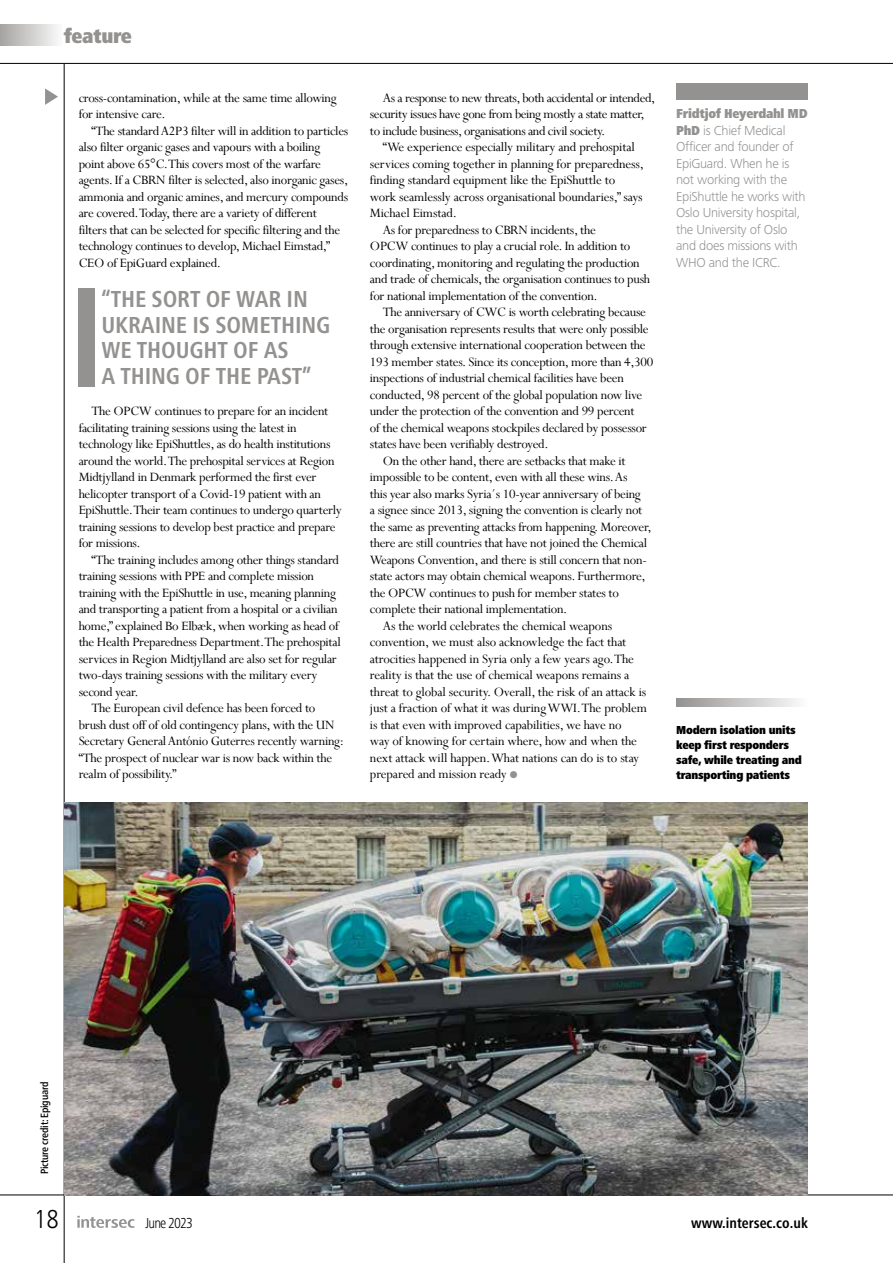
<style>
.page{position:relative;width:893px;height:1263px;background:#fff}
.page>*{position:absolute;margin:0;border:0;box-sizing:border-box;transform-origin:0 0}
.t1{font:300 condensed 27px "Frutiger Next LTW1 G";color:#000}
.t2{font:700 condensed 24px/25.5px "Frutiger Next LT";letter-spacing:-.005em;color:#949290}
.t3{font:900 condensed 21px "Frutiger Next Pro";letter-spacing:-.02em;color:#949290}
.t4{font:700 condensed 15px "Frutiger Next LT";color:#000}
.t5{font:300 condensed 15px "Frutiger Next LTW1 G";letter-spacing:-.06em;color:#000}
.t6{font:14.25px/16.5px "Perpetua";letter-spacing:-.02em;color:#000}
.t7{font:300 13.5px/16.5px "Frutiger Next LT";letter-spacing:-.02em;color:#949290}
.t8{font:900 condensed 13.5px "Frutiger Next Pro";letter-spacing:-.02em;color:#949290}
.t9{font:900 condensed 12px/15px "Frutiger Next Pro";letter-spacing:-.02em;color:#000}
.t10{font:500 condensed 10.5px "Frutiger Neue LT Pro";letter-spacing:-.02em;color:#000}
.s1{color:#949290}
.s2{font-family:"Frutiger Next Pro";font-weight:900;font-stretch:condensed}
</style>
<div class="page">
<div style="left:676px;top:83px;width:132px;height:16px;background:#949290"></div>
<hr style="left:0;top:1194px;width:893px;height:1px;background:#000">
<hr style="left:64px;top:64px;width:1px;height:1199px;background:#000">
<hr style="left:0;top:63px;width:893px;height:1px;background:#000">
<svg style="left:77px;top:1216px;width:58px;height:12px"></svg>
<svg style="left:45px;top:88px;width:13px;height:17px"></svg>
<div style="left:0;top:25px;width:63px;height:21px;background:linear-gradient(to right,#a5a4a2,#fcfcfc)"></div>
<svg style="left:676px;top:698px;width:122px;height:9px"></svg>
<img style="left:65px;top:802px;width:743px;height:393px">
<div style="left:78px;top:288px;width:17px;height:99px;background:#949290"></div>
<h3 class="t3" style="left:64px;top:24px;width:70px">feature</h3>
<p class="t6" style="left:79px;top:89px;width:260px">cross-contamination, while at the same time allowing for intensive care.</p>
<p class="t6" style="left:79px;top:122px;width:271px;text-indent:13px">“The standard A2P3 filter will in addition to particles also filter organic gases and vapours with a boiling point above 65°C. This covers most of the warfare agents. If a CBRN filter is selected, also inorganic gases, ammonia and organic amines, and mercury compounds are covered. Today, there are a variety of different filters that can be selected for specific filtering and the technology continues to develop, Michael Eimstad,” CEO of EpiGuard explained.</p>
<h2 class="t2" style="left:101px;top:287px;width:231px">“THE SORT OF WAR IN<br>UKRAINE IS SOMETHING<br>WE THOUGHT OF AS<br>A THING OF THE PAST”</h2>
<p class="t6" style="left:79px;top:402px;width:265px;text-indent:13px">The OPCW continues to prepare for an incident facilitating training sessions using the latest in technology like EpiShuttles, as do health institutions around the world. The prehospital services at Region Midtjylland in Denmark performed the first ever helicopter transport of a Covid-19 patient with an EpiShuttle. Their team continues to undergo quarterly training sessions to develop best practice and prepare for missions.</p>
<p class="t6" style="left:91px;top:551px;width:249px">“The training includes among other things standard</p>
<p class="t6" style="left:79px;top:567px;width:237px">training sessions with PPE and complete mission</p>
<p class="t6" style="left:79px;top:584px;width:259px">training with the EpiShuttle in use, meaning planning</p>
<p class="t6" style="left:79px;top:600px;width:260px">and transporting a patient from a hospital or a civilian</p>
<p class="t6" style="left:79px;top:617px;width:262px">home,” explained Bo Elbæk, when working as head of</p>
<p class="t6" style="left:79px;top:633px;width:264px">the Health Preparedness Department. The prehospital</p>
<p class="t6" style="left:79px;top:650px;width:260px">services in Region Midtjylland are also set for regular</p>
<p class="t6" style="left:79px;top:666px;width:240px">two-days training sessions with the military every</p>
<p class="t6" style="left:79px;top:683px;width:61px">second year.</p>
<p class="t6" style="left:91px;top:699px;width:226px">The European civil defence has been forced to</p>
<p class="t6" style="left:79px;top:716px;width:257px">brush dust off of old contingency plans, with the UN</p>
<p class="t6" style="left:79px;top:732px;width:267px">Secretary General António Guterres recently warning:</p>
<p class="t6" style="left:79px;top:749px;width:255px">“The prospect of nuclear war is now back within the</p>
<p class="t6" style="left:79px;top:765px;width:99px">realm of possibility.”</p>
<p class="t6" style="left:370px;top:89px;width:287px;text-indent:13px">As a response to new threats, both accidental or intended, security issues have gone from being mostly a state matter, to include business, organisations and civil society.</p>
<p class="t6" style="left:383px;top:138px;width:254px">“We experience especially military and prehospital</p>
<p class="t6" style="left:370px;top:155px;width:275px">services coming together in planning for preparedness,</p>
<p class="t6" style="left:370px;top:171px;width:247px">finding standard equipment like the EpiShuttle to</p>
<p class="t6" style="left:370px;top:188px;width:274px">work seamlessly across organisational boundaries,” says</p>
<p class="t6" style="left:370px;top:204px;width:89px">Michael Eimstad.</p>
<p class="t6" style="left:383px;top:221px;width:215px">As for preparedness to CBRN incidents, the</p>
<p class="t6" style="left:370px;top:237px;width:262px">OPCW continues to play a crucial role. In addition to</p>
<p class="t6" style="left:370px;top:254px;width:271px">coordinating, monitoring and regulating the production</p>
<p class="t6" style="left:370px;top:270px;width:282px">and trade of chemicals, the organisation continues to push</p>
<p class="t6" style="left:370px;top:287px;width:229px">for national implementation of the convention.</p>
<p class="t6" style="left:383px;top:303px;width:265px">The anniversary of CWC is worth celebrating because</p>
<p class="t6" style="left:370px;top:320px;width:280px">the organisation represents results that were only possible</p>
<p class="t6" style="left:370px;top:336px;width:277px">through extensive international cooperation between the</p>
<p class="t6" style="left:370px;top:353px;width:285px">193 member states. Since its conception, more than 4,300</p>
<p class="t6" style="left:370px;top:369px;width:255px">inspections of industrial chemical facilities have been</p>
<p class="t6" style="left:370px;top:386px;width:274px">conducted, 98 percent of the global population now live</p>
<p class="t6" style="left:370px;top:402px;width:266px">under the protection of the convention and 99 percent</p>
<p class="t6" style="left:370px;top:419px;width:278px">of the chemical weapons stockpiles declared by possessor</p>
<p class="t6" style="left:370px;top:435px;width:180px">states have been verifiably destroyed.</p>
<p class="t6" style="left:383px;top:452px;width:244px">On the other hand, there are setbacks that make it</p>
<p class="t6" style="left:370px;top:468px;width:259px">impossible to be content, even with all these wins. As</p>
<p class="t6" style="left:370px;top:485px;width:272px">this year also marks Syria´s 10-year anniversary of being</p>
<p class="t6" style="left:370px;top:501px;width:274px">a signee since 2013, signing the convention is clearly not</p>
<p class="t6" style="left:370px;top:518px;width:283px">the same as preventing attacks from happening. Moreover,</p>
<p class="t6" style="left:370px;top:534px;width:279px">there are still countries that have not joined the Chemical</p>
<p class="t6" style="left:370px;top:551px;width:278px">Weapons Convention, and there is still concern that non-</p>
<p class="t6" style="left:370px;top:567px;width:277px">state actors may obtain chemical weapons. Furthermore,</p>
<p class="t6" style="left:370px;top:584px;width:251px">the OPCW continues to push for member states to</p>
<p class="t6" style="left:370px;top:600px;width:199px">complete their national implementation.</p>
<p class="t6" style="left:383px;top:617px;width:231px">As the world celebrates the chemical weapons</p>
<p class="t6" style="left:370px;top:633px;width:258px">convention, we must also acknowledge the fact that</p>
<p class="t6" style="left:370px;top:650px;width:266px">atrocities happened in Syria only a few years ago. The</p>
<p class="t6" style="left:370px;top:666px;width:261px">reality is that the use of chemical weapons remains a</p>
<p class="t6" style="left:370px;top:683px;width:278px">threat to global security. Overall, the risk of an attack is</p>
<p class="t6" style="left:370px;top:699px;width:278px">just a fraction of what it was during WWI. The problem</p>
<p class="t6" style="left:370px;top:716px;width:253px">is that even with improved capabilities, we have no</p>
<p class="t6" style="left:370px;top:732px;width:268px">way of knowing for certain where, how and when the</p>
<p class="t6" style="left:370px;top:749px;width:271px">next attack will happen. What nations can do is to stay</p>
<p class="t6" style="left:370px;top:765px;width:149px">prepared and mission ready <span class="s1">●</span></p>
<p class="t8" style="left:676px;top:106px;width:133px">Fridtjof Heyerdahl MD</p>
<p class="t7" style="left:676px;top:122px;width:131px"><span class="s2">PhD</span> is Chief Medical<br>Officer and founder of<br>EpiGuard. When he is not working with the<br>EpiShuttle he works with<br>Oslo University hospital, the University of Oslo and does missions with<br>WHO and the ICRC.</p>
<p class="t9" style="left:676px;top:722px;width:127px">Modern isolation units keep first responders safe, while treating and transporting patients</p>
<p class="t10" style="left:38px;top:1174px;width:94px;rotate:-90deg">Picture credit: Epiguard</p>
<h1 class="t1" style="left:34px;top:1203px;width:26px">18</h1>
<p class="t5" style="left:146px;top:1214px;width:49px">June 2023</p>
<p class="t4" style="left:691px;top:1214px;width:118px">www.intersec.co.uk</p>
</div>
